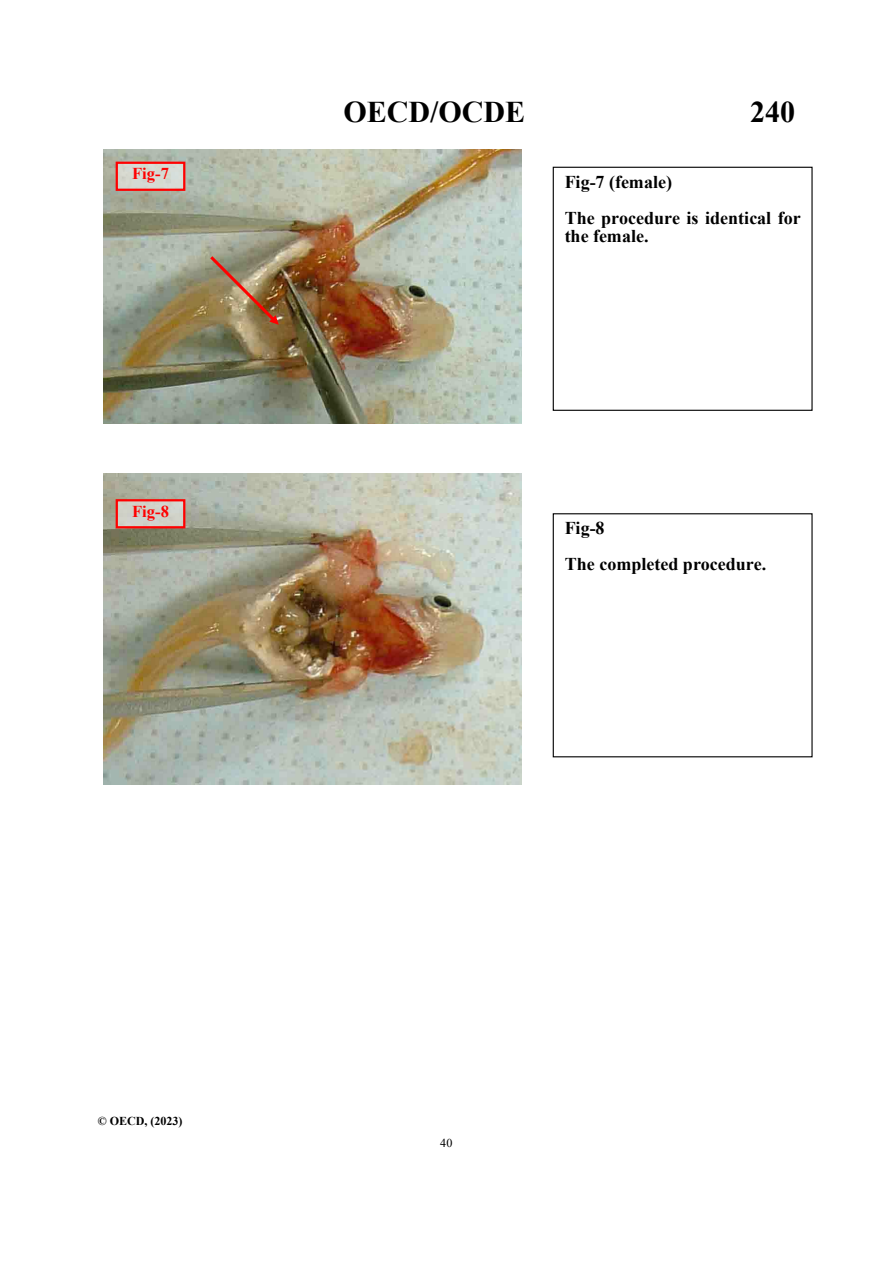
<style>
.page{position:relative;width:893px;height:1263px;background:#fff}
.page>*{position:absolute;margin:0;border:0;box-sizing:border-box;transform-origin:0 0}
.t1{font:700 30px "Times New Roman";color:#000}
.t2{font:700 18px/18px "Times New Roman";color:#000}
.t3{font:700 16.5px "Times New Roman";color:#f00}
.t4{font:700 12px "Times New Roman";letter-spacing:-.005em;color:#000}
.t5{font:12px "Times New Roman";color:#000}
</style>
<div class="page">
<div style="left:553px;top:167px;width:260px;height:244px;background:#fff;border:1px solid #000"></div>
<div style="left:553px;top:513px;width:260px;height:244px;background:#fff;border:1px solid #000"></div>
<img style="left:103px;top:473px;width:419px;height:312px">
<div style="left:116px;top:499px;width:69px;height:29px;border:2px solid #f00"></div>
<div style="left:118px;top:501px;width:65px;height:25px;background:#d0d2c9"></div>
<img style="left:103px;top:149px;width:419px;height:274px">
<div style="left:116px;top:162px;width:69px;height:29px;border:2px solid #f00"></div>
<img style="left:118px;top:164px;width:65px;height:25px">
<svg style="left:207px;top:253px;width:72px;height:72px;background:#9e815e"></svg>
<p class="t3" style="left:132px;top:162px;width:38px">Fig-7</p>
<p class="t3" style="left:132px;top:499px;width:38px">Fig-8</p>
<h1 class="t1" style="left:343px;top:90px;width:183px">OECD/OCDE</h1>
<h1 class="t1" style="left:750px;top:90px;width:47px">240</h1>
<p class="t2" style="left:565px;top:172px;width:109px">Fig-7 (female)</p>
<p class="t2" style="left:565px;top:208px;width:238px">The procedure is identical for the female.</p>
<p class="t2" style="left:565px;top:519px;width:41px">Fig-8</p>
<p class="t2" style="left:565px;top:555px;width:203px">The completed procedure.</p>
<p class="t4" style="left:98px;top:1112px;width:86px">© OECD, (2023)</p>
<p class="t5" style="left:440px;top:1135px;width:14px">40</p>
</div>
